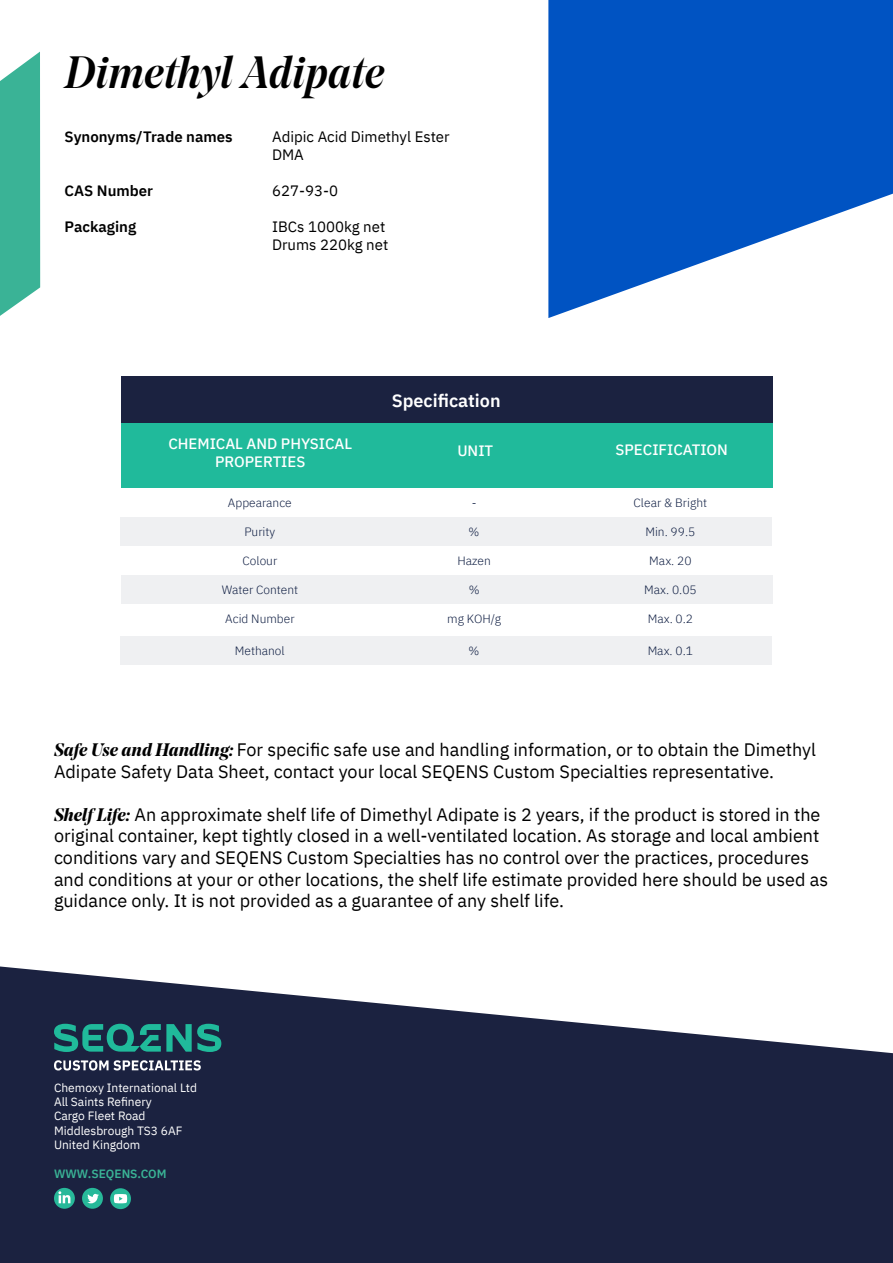
<style>
.page{position:relative;width:893px;height:1263px;background:#fff}
.page>*{position:absolute;margin:0;border:0;box-sizing:border-box;transform-origin:0 0}
.t1{font:italic 500 45px "Noe Display";color:#000}
.t2{font:18px/21.6px "IBM Plex Sans";color:#000}
.t3{font:600 18px "IBM Plex Sans";color:#fff}
.t4{font:15px "IBM Plex Sans";color:#000}
.t5{font:500 15px/18px "IBM Plex Sans";color:#fff;text-align:center}
.t6{font:600 15px "IBM Plex Sans";color:#000}
.t7{font:300 12px "IBM Plex Sans";color:#0d1c41}
.t8{font:12px "IBM Plex Sans";color:#fff}
.t9{font:600 12px "IBM Plex Sans";color:#3ab396}
.s1{font-family:"Noe Display";font-weight:700;font-style:italic}
</style>
<div class="page">
<div style="left:121px;top:636px;width:651px;height:29px;background:#eff0f2"></div>
<svg style="left:0;top:52px;width:40px;height:264px;background:#4fbba1"></svg>
<div style="left:121px;top:422px;width:651px;height:66px;background:#20ba9b"></div>
<div style="left:121px;top:376px;width:651px;height:46px;background:#1b2240"></div>
<svg style="left:548px;top:0;width:345px;height:318px;fill:#0053c2"></svg>
<svg style="left:0;top:966px;width:893px;height:297px;background:#3d435c"></svg>
<svg style="left:54px;top:1024px;width:167px;height:28px;background:#1d7270"></svg>
<svg style="left:54px;top:1060px;width:147px;height:10px"></svg>
<div style="left:82px;top:1188px;width:21px;height:21px;background:#27b999;border-radius:50%"></div>
<svg style="left:87px;top:1194px;width:12px;height:9px"></svg>
<svg style="left:54px;top:1188px;width:21px;height:21px"></svg>
<svg style="left:58px;top:1191px;width:12px;height:12px"></svg>
<svg style="left:110px;top:1188px;width:21px;height:21px"></svg>
<svg style="left:114px;top:1194px;width:13px;height:9px"></svg>
<div style="left:121px;top:517px;width:651px;height:29px;background:#eff0f2"></div>
<div style="left:121px;top:575px;width:651px;height:29px;background:#eff0f2"></div>
<p class="t1" style="left:65px;top:44px;width:322px">Dimethyl Adipate</p>
<p class="t6" style="left:65px;top:125px;width:169px">Synonyms/Trade names</p>
<p class="t6" style="left:65px;top:179px;width:90px">CAS Number</p>
<p class="t6" style="left:65px;top:215px;width:73px">Packaging</p>
<p class="t4" style="left:272px;top:125px;width:179px">Adipic Acid Dimethyl Ester</p>
<p class="t4" style="left:272px;top:143px;width:33px">DMA</p>
<p class="t4" style="left:272px;top:179px;width:67px">627-93-0</p>
<p class="t4" style="left:272px;top:215px;width:115px">IBCs 1000kg net</p>
<p class="t4" style="left:272px;top:233px;width:118px">Drums 220kg net</p>
<p class="t3" style="left:392px;top:386px;width:110px">Specification</p>
<p class="t5" style="left:168px;top:433px;width:185px">CHEMICAL AND PHYSICAL<br>PROPERTIES</p>
<p class="t5" style="left:457px;top:441px;width:37px">UNIT</p>
<p class="t7" style="left:228px;top:494px;width:65px">Appearance</p>
<p class="t7" style="left:472px;top:494px;width:6px">-</p>
<p class="t5" style="left:615px;top:440px;width:114px">SPECIFICATION</p>
<p class="t7" style="left:634px;top:494px;width:75px">Clear &amp; Bright</p>
<p class="t7" style="left:244px;top:523px;width:32px">Purity</p>
<p class="t7" style="left:469px;top:523px;width:12px">%</p>
<p class="t7" style="left:645px;top:523px;width:51px">Min. 99.5</p>
<p class="t7" style="left:243px;top:552px;width:36px">Colour</p>
<p class="t7" style="left:457px;top:552px;width:35px">Hazen</p>
<p class="t7" style="left:649px;top:552px;width:44px">Max. 20</p>
<p class="t7" style="left:222px;top:581px;width:78px">Water Content</p>
<p class="t7" style="left:469px;top:581px;width:12px">%</p>
<p class="t7" style="left:644px;top:581px;width:54px">Max. 0.05</p>
<p class="t7" style="left:225px;top:610px;width:71px">Acid Number</p>
<p class="t7" style="left:447px;top:610px;width:55px">mg KOH/g</p>
<p class="t7" style="left:648px;top:610px;width:47px">Max. 0.2</p>
<p class="t7" style="left:235px;top:642px;width:51px">Methanol</p>
<p class="t7" style="left:469px;top:642px;width:12px">%</p>
<p class="t7" style="left:648px;top:642px;width:47px">Max. 0.1</p>
<p class="t2" style="left:54px;top:737px;width:764px"><span class="s1">Safe Use and Handling:</span> For specific safe use and handling information, or to obtain the Dimethyl<br>Adipate Safety Data Sheet, contact your local SEQENS Custom Specialties representative.</p>
<p class="t2" style="left:54px;top:802px;width:776px"><span class="s1">Shelf Life:</span> An approximate shelf life of Dimethyl Adipate is 2 years, if the product is stored in the original container, kept tightly closed in a well-ventilated location. As storage and local ambient conditions vary and SEQENS Custom Specialties has no control over the practices, procedures and conditions at your or other locations, the shelf life estimate provided here should be used as guidance only. It is not provided as a guarantee of any shelf life.</p>
<p class="t8" style="left:54px;top:1078px;width:145px">Chemoxy International Ltd</p>
<p class="t8" style="left:54px;top:1092px;width:99px">All Saints Refinery</p>
<p class="t8" style="left:54px;top:1107px;width:93px">Cargo Fleet Road</p>
<p class="t8" style="left:54px;top:1121px;width:130px">Middlesbrough TS3 6AF</p>
<p class="t8" style="left:54px;top:1136px;width:88px">United Kingdom</p>
<p class="t9" style="left:54px;top:1164px;width:114px">WWW.SEQENS.COM</p>
</div>
